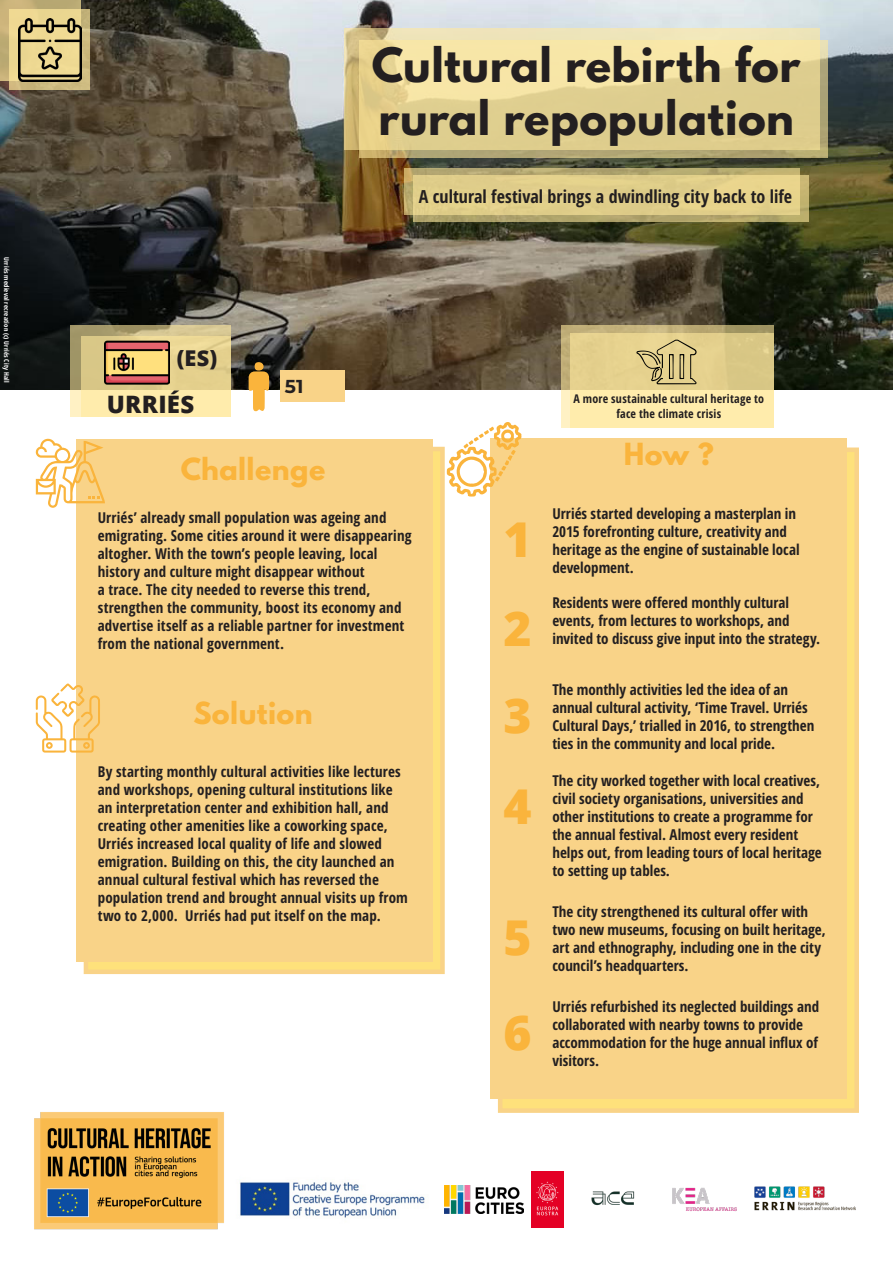
<style>
.page{position:relative;width:893px;height:1263px;background:#fff}
.page>*{position:absolute;margin:0;border:0;box-sizing:border-box;transform-origin:0 0}
.Numbers_steps_orange{font:800 48px "Open Sans";color:#fab43c}
.t1{font:700 42px/52.5px "League Spartan";letter-spacing:.015em;color:#231f20}
.H1_orange{font:700 27px "League Spartan";letter-spacing:.015em;color:#fab43c}
.City{font:800 24px "Open Sans";letter-spacing:.015em;color:#231f20}
.Country{font:800 21.75px "Open Sans";color:#231f20}
.Population_n__orange{font:700 18.75px "Montserrat";color:#231f20}
.Intro{font:700 18px "Open Sans Hebrew Condensed";color:#231f20}
.Body{font:700 15px/18px "Open Sans Hebrew Condensed";letter-spacing:.005em;color:#231f20}
.Categories{font:700 12px/14.4px "Open Sans Hebrew Condensed";letter-spacing:.02em;color:#231f20;text-align:center}
.Credits{font:700 6.75px "Open Sans Hebrew Condensed";letter-spacing:.025em;color:#fff}
</style>
<div class="page">
<img style="left:34px;top:1112px;width:190px;height:118px">
<img style="left:240px;top:1182px;width:185px;height:36px">
<img style="left:754px;top:1186px;width:102px;height:25px">
<img style="left:445px;top:1186px;width:78px;height:27px">
<img style="left:532px;top:1171px;width:32px;height:57px">
<img style="left:672px;top:1187px;width:65px;height:25px">
<img style="left:591px;top:1191px;width:44px;height:15px">
<img style="left:0;top:0;width:893px;height:390px">
<svg style="left:344px;top:29px;width:475px;height:121px;background:#e5d7a6"></svg>
<svg style="left:359px;top:40px;width:468px;height:117px;background:#e4d394"></svg>
<svg style="left:405px;top:168px;width:395px;height:46px;background:#b5a86f"></svg>
<svg style="left:413px;top:175px;width:395px;height:46px;background:#dac885"></svg>
<svg style="left:70px;top:326px;width:161px;height:91px;background:#beb181"></svg>
<svg style="left:562px;top:325px;width:212px;height:103px;background:#c3b37e"></svg>
<svg style="left:570px;top:333px;width:204px;height:95px;background:#efdb9a"></svg>
<div style="left:498px;top:447px;width:361px;height:666px;background:#fee17b;border:4px solid #f9d388"></div>
<div style="left:491px;top:439px;width:356px;height:660px;background:#f9d388"></div>
<div style="left:84px;top:447px;width:361px;height:527px;background:#fee17b;border:4px solid #f9d388"></div>
<div style="left:76px;top:439px;width:357px;height:522px;background:#f9d388"></div>
<svg style="left:81px;top:336px;width:150px;height:81px;background:#efdc9a"></svg>
<svg style="left:0;top:0;width:81px;height:81px"></svg>
<div style="left:281px;top:370px;width:64px;height:32px;background:#f9d388"></div>
<svg style="left:249px;top:371px;width:20px;height:41px"></svg>
<div style="left:255px;top:362px;width:9px;height:9px;background:#fab43c;border-radius:50%"></div>
<svg style="left:447px;top:422px;width:75px;height:75px"></svg>
<img style="left:104px;top:329px;width:66px;height:66px">
<svg style="left:35px;top:438px;width:70px;height:70px"></svg>
<svg style="left:36px;top:683px;width:64px;height:69px"></svg>
<svg style="left:10px;top:9px;width:80px;height:81px;background:#d6c284"></svg>
<img style="left:18px;top:19px;width:63px;height:63px">
<svg style="left:636px;top:340px;width:61px;height:44px;background:#c5b47a"></svg>
<p class="Credits" style="left:11px;top:257px;width:127px;rotate:90deg">Urriés medieval recreation (c) Urriés City Hall</p>
<p class="t1" style="left:372px;top:39px;width:430px">Cultural rebirth for rural repopulation</p>
<p class="Country" style="left:177px;top:342px;width:42px">(ES)</p>
<p class="City" style="left:107px;top:386px;width:89px">URRIÉS</p>
<p class="Population_n__orange" style="left:285px;top:373px;width:20px">51</p>
<p class="H1_orange" style="left:181px;top:447px;width:146px">Challenge</p>
<p class="Intro" style="left:419px;top:186px;width:375px">A cultural festival brings a dwindling city back to life</p>
<p class="Categories" style="left:573px;top:392px;width:192px">A more sustainable cultural heritage to face the climate crisis</p>
<p class="H1_orange" style="left:624px;top:433px;width:91px">How ?</p>
<p class="Body" style="left:98px;top:510px;width:315px">Urriés’ already small population was ageing and emigrating. Some cities around it were disappearing altogher. With the town’s people leaving, local history and culture might disappear without<br>a trace. The city needed to reverse this trend, strengthen the community, boost its economy and advertise itself as a reliable partner for investment from the national government.</p>
<p class="H1_orange" style="left:193px;top:692px;width:121px">Solution</p>
<p class="Body" style="left:98px;top:763px;width:312px">By starting monthly cultural activities like lectures and workshops, opening cultural institutions like an interpretation center and exhibition hall, and creating other amenities like a coworking space, Urriés increased local quality of life and slowed emigration. Building on this, the city launched an annual cultural festival which has reversed the population trend and brought annual visits up from two to 2,000. Urriés had put itself on the map.</p>
<p class="Numbers_steps_orange" style="left:503px;top:503px;width:30px">1</p>
<p class="Numbers_steps_orange" style="left:503px;top:592px;width:30px">2</p>
<p class="Numbers_steps_orange" style="left:503px;top:679px;width:30px">3</p>
<p class="Numbers_steps_orange" style="left:503px;top:770px;width:30px">4</p>
<p class="Numbers_steps_orange" style="left:503px;top:900px;width:30px">5</p>
<p class="Numbers_steps_orange" style="left:503px;top:996px;width:30px">6</p>
<p class="Body" style="left:552px;top:506px;width:249px">Urriés started developing a masterplan in 2015 forefronting culture, creativity and heritage as the engine of sustainable local development.</p>
<p class="Body" style="left:552px;top:594px;width:239px">Residents were offered monthly cultural events, from lectures to workshops, and</p>
<p class="Body" style="left:552px;top:630px;width:269px">invited to discuss give input into the strategy.</p>
<p class="Body" style="left:552px;top:681px;width:263px">The monthly activities led the idea of an annual cultural activity, ‘Time Travel. Urriés Cultural Days,’ trialled in 2016, to strengthen ties in the community and local pride.</p>
<p class="Body" style="left:552px;top:773px;width:271px">The city worked together with local creatives, civil society organisations, universities and other institutions to create a programme for the annual festival. Almost every resident helps out, from leading tours of local heritage to setting up tables.</p>
<p class="Body" style="left:552px;top:903px;width:275px">The city strengthened its cultural offer with two new museums, focusing on built heritage, art and ethnography, including one in the city council’s headquarters.</p>
<p class="Body" style="left:552px;top:998px;width:268px">Urriés refurbished its neglected buildings and collaborated with nearby towns to provide accommodation for the huge annual influx of visitors.</p>
</div>
